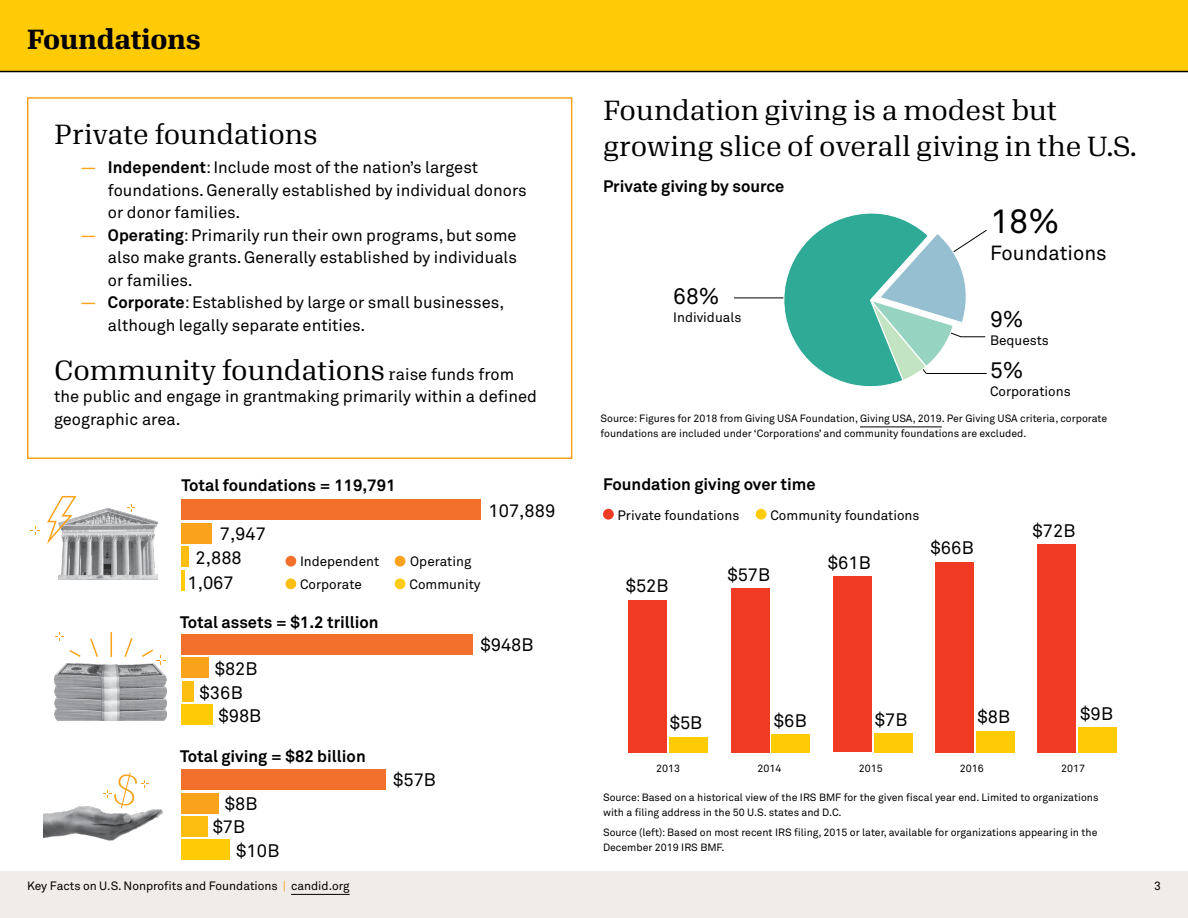
<style>
.page{position:relative;width:1188px;height:918px;background:#fff}
.page>*{position:absolute;margin:0;border:0;box-sizing:border-box;transform-origin:0 0}
.t1{font:33.75px "Akkurat Std";color:#000}
.t2{font:27px/36px "Algebra";color:#000}
.t3{font:700 27px "Algebra";color:#000}
.t4{font:22.5px "Akkurat Std";color:#000}
.t5{font:20.25px "Akkurat Std";color:#000}
.t6{font:18px/23.7px "Akkurat Std";color:#000}
.t7{font:16.5px/22.5px "Akkurat Std";color:#000}
.t8{font:700 16.5px "Akkurat Std";color:#000}
.t9{font:13.5px "Akkurat Std";color:#000}
.t10{font:12px "Akkurat Std";color:#000}
.t11{font:10.5px/15px "Akkurat Std";color:#000}
.s1{font-family:"Algebra";font-weight:700;color:#faa21b}
.s2{font-weight:700}
.s3{font-size:16.5px}
.s4{font-family:"Akkurat Std";font-size:16.5px}
.s5{color:#faa21b}
</style>
<div class="page">
<div style="left:27px;top:97px;width:545px;height:362px;border:2px solid #faa21b"></div>
<div style="left:0;top:872px;width:1188px;height:46px;background:#f0ece9"></div>
<div style="left:0;top:0;width:1188px;height:72px;background:#ffcb05"></div>
<div style="left:182px;top:499px;width:299px;height:21px;background:#f3702c"></div>
<div style="left:182px;top:523px;width:30px;height:21px;background:#faa21b"></div>
<div style="left:182px;top:546px;width:7px;height:21px;background:#febe10"></div>
<div style="left:182px;top:770px;width:204px;height:20px;background:#f3702c"></div>
<div style="left:182px;top:793px;width:37px;height:21px;background:#faa21b"></div>
<div style="left:182px;top:816px;width:26px;height:21px;background:#febe10"></div>
<div style="left:182px;top:839px;width:48px;height:21px;background:#ffcb05"></div>
<div style="left:182px;top:634px;width:291px;height:21px;background:#f3702c"></div>
<div style="left:182px;top:657px;width:27px;height:21px;background:#faa21b"></div>
<div style="left:182px;top:681px;width:11px;height:21px;background:#febe10"></div>
<div style="left:182px;top:704px;width:31px;height:21px;background:#ffcb05"></div>
<img style="left:54px;top:664px;width:112px;height:56px">
<svg style="left:111px;top:632px;width:1px;height:25px"></svg>
<svg style="left:90px;top:638px;width:8px;height:19px"></svg>
<svg style="left:124px;top:638px;width:9px;height:19px"></svg>
<svg style="left:69px;top:650px;width:12px;height:7px"></svg>
<svg style="left:140px;top:649px;width:25px;height:16px"></svg>
<img style="left:43px;top:806px;width:119px;height:35px">
<svg style="left:103px;top:772px;width:46px;height:38px"></svg>
<img style="left:59px;top:509px;width:99px;height:70px">
<svg style="left:127px;top:504px;width:8px;height:8px"></svg>
<svg style="left:47px;top:496px;width:30px;height:51px"></svg>
<hr style="left:182px;top:570px;width:3px;height:21px;background:#ffcb05">
<hr style="left:734px;top:298px;width:134px;height:1px;background:#000">
<svg style="left:771px;top:213px;width:216px;height:174px"></svg>
<div style="left:669px;top:737px;width:39px;height:15px;background:#ffcb05"></div>
<div style="left:772px;top:734px;width:38px;height:18px;background:#ffcb05"></div>
<div style="left:874px;top:733px;width:38px;height:19px;background:#ffcb05"></div>
<div style="left:976px;top:731px;width:39px;height:21px;background:#ffcb05"></div>
<div style="left:1078px;top:727px;width:39px;height:26px;background:#ffcb05"></div>
<div style="left:629px;top:600px;width:38px;height:152px;background:#ef3b23"></div>
<div style="left:731px;top:588px;width:38px;height:164px;background:#ef3b23"></div>
<div style="left:833px;top:577px;width:38px;height:175px;background:#ef3b23"></div>
<div style="left:935px;top:562px;width:39px;height:190px;background:#ef3b23"></div>
<div style="left:1037px;top:544px;width:39px;height:208px;background:#ef3b23"></div>
<div style="left:603px;top:509px;width:11px;height:11px;background:#ef3b23;border-radius:50%"></div>
<div style="left:756px;top:509px;width:10px;height:11px;background:#ffcb05;border-radius:50%"></div>
<div style="left:285px;top:578px;width:11px;height:11px;background:#febe10;border-radius:50%"></div>
<div style="left:395px;top:578px;width:10px;height:11px;background:#ffcb05;border-radius:50%"></div>
<div style="left:285px;top:556px;width:11px;height:11px;background:#f3702c;border-radius:50%"></div>
<div style="left:395px;top:556px;width:10px;height:11px;background:#faa21b;border-radius:50%"></div>
<hr style="left:860px;top:427px;width:82px;height:1px;background:#000">
<hr style="left:291px;top:894px;width:59px;height:1px;background:#000">
<h2 class="t3" style="left:27px;top:19px;width:175px">Foundations</h2>
<h2 class="t2" style="left:54px;top:114px;width:265px">Private foundations</h2>
<h3 class="t7" style="left:108px;top:156px;width:420px;text-indent:-27px"><span class="s1">—</span> <span class="s2">Independent</span>: Include most of the nation’s largest foundations. Generally established by individual donors or donor families.</h3>
<h3 class="t7" style="left:108px;top:224px;width:410px;text-align:justify;text-indent:-27px"><span class="s1">—</span> <span class="s2">Operating</span>: Primarily run their own programs, but some also make grants. Generally established by individuals or families.</h3>
<h3 class="t7" style="left:108px;top:291px;width:398px;text-indent:-27px"><span class="s1">—</span> <span class="s2">Corporate</span>: Established by large or small businesses, although legally separate entities.</h3>
<h2 class="t2" style="left:54px;top:349px;width:462px">Community foundations <span class="s3">r</span><span class="s4">aise funds from</span></h2>
<h3 class="t7" style="left:54px;top:385px;width:484px">the public and engage in grantmaking primarily within a defined geographic area.</h3>
<h3 class="t8" style="left:182px;top:476px;width:216px">Total foundations = 119,791</h3>
<h3 class="t6" style="left:196px;top:522px;width:72px;text-indent:24px">7,947<br>2,888</h3>
<h3 class="t6" style="left:188px;top:571px;width:48px">1,067</h3>
<p class="t9" style="left:300px;top:554px;width:81px">Independent</p>
<p class="t9" style="left:410px;top:554px;width:63px">Operating</p>
<p class="t9" style="left:300px;top:577px;width:63px">Corporate</p>
<p class="t9" style="left:409px;top:577px;width:73px">Community</p>
<h3 class="t8" style="left:180px;top:612px;width:200px">Total assets = $1.2 trillion</h3>
<h3 class="t6" style="left:489px;top:499px;width:68px">107,889</h3>
<h3 class="t6" style="left:200px;top:657px;width:60px;text-indent:15px">$82B $36B</h3>
<h3 class="t6" style="left:219px;top:704px;width:44px">$98B</h3>
<h3 class="t8" style="left:180px;top:746px;width:187px">Total giving = $82 billion</h3>
<h3 class="t6" style="left:213px;top:792px;width:46px;text-indent:12px">$8B $7B</h3>
<h3 class="t6" style="left:236px;top:839px;width:45px">$10B</h3>
<p class="t10" style="left:27px;top:879px;width:324px">Key Facts on U.S. Nonprofits and Foundations <span class="s5">|</span> candid.org</p>
<h3 class="t6" style="left:393px;top:768px;width:44px">$57B</h3>
<h3 class="t6" style="left:481px;top:633px;width:55px">$948B</h3>
<h2 class="t2" style="left:603px;top:89px;width:535px">Foundation giving is a modest but growing slice of overall giving in the U.S.</h2>
<h3 class="t8" style="left:603px;top:176px;width:183px">Private giving by source</h3>
<h3 class="t4" style="left:673px;top:283px;width:48px">68%</h3>
<p class="t9" style="left:673px;top:309px;width:70px">Individuals</p>
<h1 class="t1" style="left:990px;top:202px;width:71px">18%</h1>
<h3 class="t5" style="left:990px;top:242px;width:118px">Foundations</h3>
<h3 class="t4" style="left:990px;top:306px;width:35px">9%</h3>
<p class="t9" style="left:990px;top:332px;width:60px">Bequests</p>
<h3 class="t4" style="left:990px;top:357px;width:35px">5%</h3>
<p class="t9" style="left:990px;top:384px;width:82px">Corporations</p>
<p class="t11" style="left:600px;top:411px;width:508px">Source: Figures for 2018 from Giving USA Foundation, Giving USA, 2019. Per Giving USA criteria, corporate foundations are included under ‘Corporations’ and community foundations are excluded.</p>
<h3 class="t8" style="left:603px;top:474px;width:214px">Foundation giving over time</h3>
<p class="t9" style="left:618px;top:507px;width:123px">Private foundations</p>
<p class="t9" style="left:770px;top:507px;width:151px">Community foundations</p>
<h3 class="t6" style="left:626px;top:574px;width:44px">$52B</h3>
<h3 class="t6" style="left:727px;top:563px;width:44px">$57B</h3>
<h3 class="t6" style="left:828px;top:551px;width:44px">$61B</h3>
<h3 class="t6" style="left:931px;top:536px;width:45px">$66B</h3>
<h3 class="t6" style="left:1033px;top:519px;width:44px">$72B</h3>
<h3 class="t6" style="left:670px;top:711px;width:34px">$5B</h3>
<h3 class="t6" style="left:774px;top:709px;width:34px">$6B</h3>
<h3 class="t6" style="left:875px;top:708px;width:34px">$7B</h3>
<h3 class="t6" style="left:978px;top:705px;width:34px">$8B</h3>
<h3 class="t6" style="left:1080px;top:702px;width:34px">$9B</h3>
<p class="t11" style="left:656px;top:761px;width:25px">2013</p>
<p class="t11" style="left:758px;top:761px;width:25px">2014</p>
<p class="t11" style="left:859px;top:761px;width:25px">2015</p>
<p class="t11" style="left:960px;top:761px;width:25px">2016</p>
<p class="t11" style="left:1061px;top:761px;width:25px">2017</p>
<p class="t11" style="left:603px;top:790px;width:497px">Source: Based on a historical view of the IRS BMF for the given fiscal year end. Limited to organizations with a filing address in the 50 U.S. states and D.C.</p>
<p class="t11" style="left:603px;top:825px;width:496px">Source (left): Based on most recent IRS filing, 2015 or later, available for organizations appearing in the<br>December 2019 IRS BMF.</p>
<p class="t10" style="left:1154px;top:879px;width:8px">3</p>
</div>
